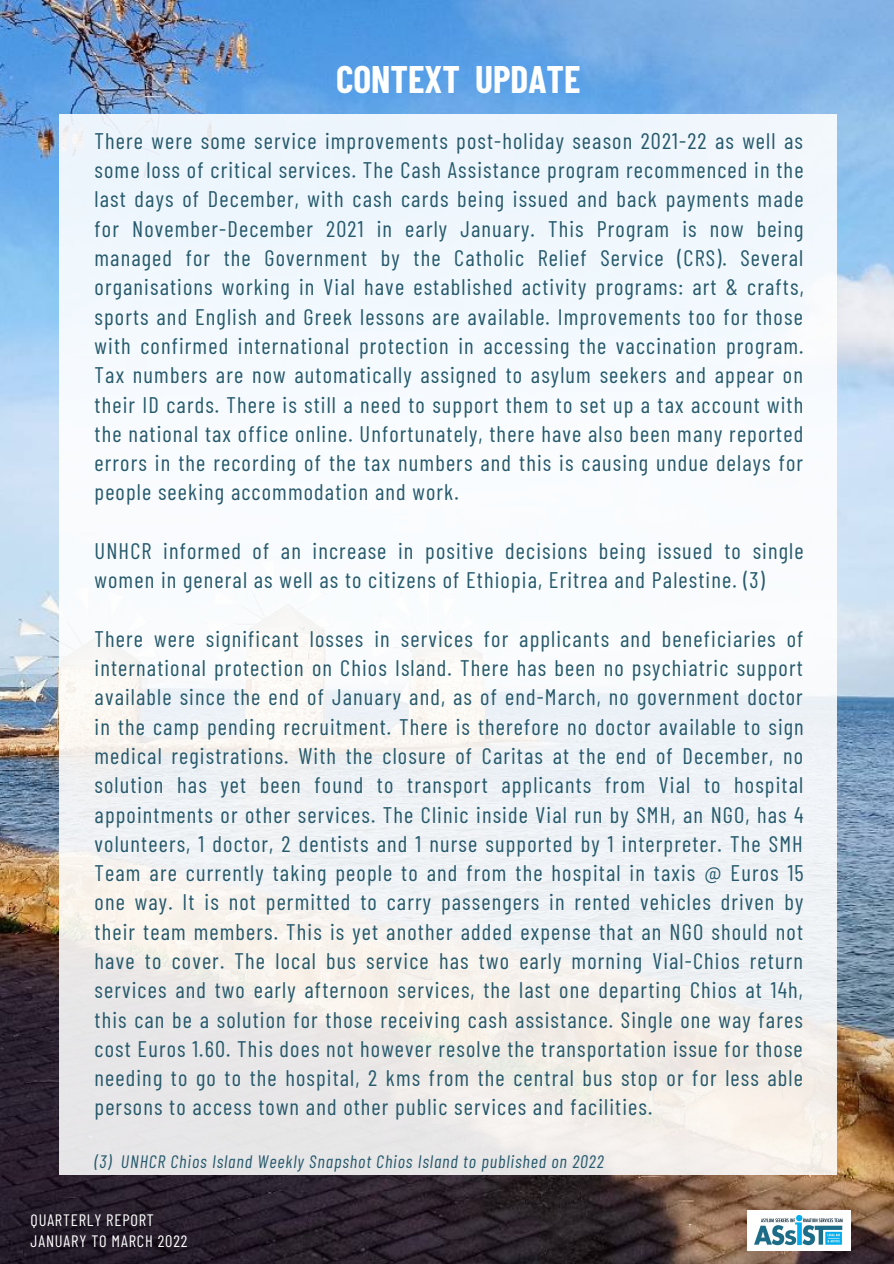
<style>
.page{position:relative;width:894px;height:1264px;background:#fff}
.page>*{position:absolute;margin:0;border:0;box-sizing:border-box;transform-origin:0 0}
.t1{font:700 37.5px "Barlow Condensed";color:#fff}
.t2{font:22.5px/29.2px "Barlow Condensed";letter-spacing:.05em;color:#25596b;text-align:justify}
.t3{font:italic 18px "Barlow Condensed";letter-spacing:.05em;color:#25596b}
.t4{font:16.5px "Barlow Condensed";letter-spacing:.05em;color:#fff}
</style>
<div class="page">
<img style="left:0;top:0;width:893px;height:1263px">
<img style="left:747px;top:1210px;width:102px;height:40px">
<div style="left:59px;top:115px;width:777px;height:1059px;background:linear-gradient(to bottom,#f5fcff,#f0edea)"></div>
<p class="t1" style="left:336px;top:56px;width:246px">CONTEXT UPDATE</p>
<p class="t2" style="left:94px;top:125px;width:710px">There were some service improvements post-holiday season 2021-22 as well as some loss of critical services. The Cash Assistance program recommenced in the last days of December, with cash cards being issued and back payments made for November-December 2021 in early January. This Program is now being managed for the Government by the Catholic Relief Service (CRS). Several organisations working in Vial have established activity programs: art &amp; crafts, sports and English and Greek lessons are available. Improvements too for those with confirmed international protection in accessing the vaccination program.<br>Tax numbers are now automatically assigned to asylum seekers and appear on their ID cards. There is still a need to support them to set up a tax account with the national tax office online. Unfortunately, there have also been many reported errors in the recording of the tax numbers and this is causing undue delays for people seeking accommodation and work.</p>
<p class="t2" style="left:94px;top:535px;width:710px">UNHCR informed of an increase in positive decisions being issued to single women in general as well as to citizens of Ethiopia, Eritrea and Palestine. (3)</p>
<p class="t2" style="left:94px;top:623px;width:710px">There were significant losses in services for applicants and beneficiaries of international protection on Chios Island. There has been no psychiatric support available since the end of January and, as of end-March, no government doctor in the camp pending recruitment. There is therefore no doctor available to sign medical registrations. With the closure of Caritas at the end of December, no solution has yet been found to transport applicants from Vial to hospital appointments or other services. The Clinic inside Vial run by SMH, an NGO, has 4 volunteers, 1 doctor, 2 dentists and 1 nurse supported by 1 interpreter. The SMH Team are currently taking people to and from the hospital in taxis @ Euros 15 one way. It is not permitted to carry passengers in rented vehicles driven by their team members. This is yet another added expense that an NGO should not have to cover. The local bus service has two early morning Vial-Chios return services and two early afternoon services, the last one departing Chios at 14h, this can be a solution for those receiving cash assistance. Single one way fares cost Euros 1.60. This does not however resolve the transportation issue for those needing to go to the hospital, 2 kms from the central bus stop or for less able persons to access town and other public services and facilities.</p>
<p class="t3" style="left:94px;top:1150px;width:510px">(3) UNHCR Chios Island Weekly Snapshot Chios Island to published on 2022</p>
<p class="t4" style="left:31px;top:1209px;width:125px">QUARTERLY REPORT</p>
<p class="t4" style="left:31px;top:1230px;width:158px">JANUARY TO MARCH 2022</p>
</div>
